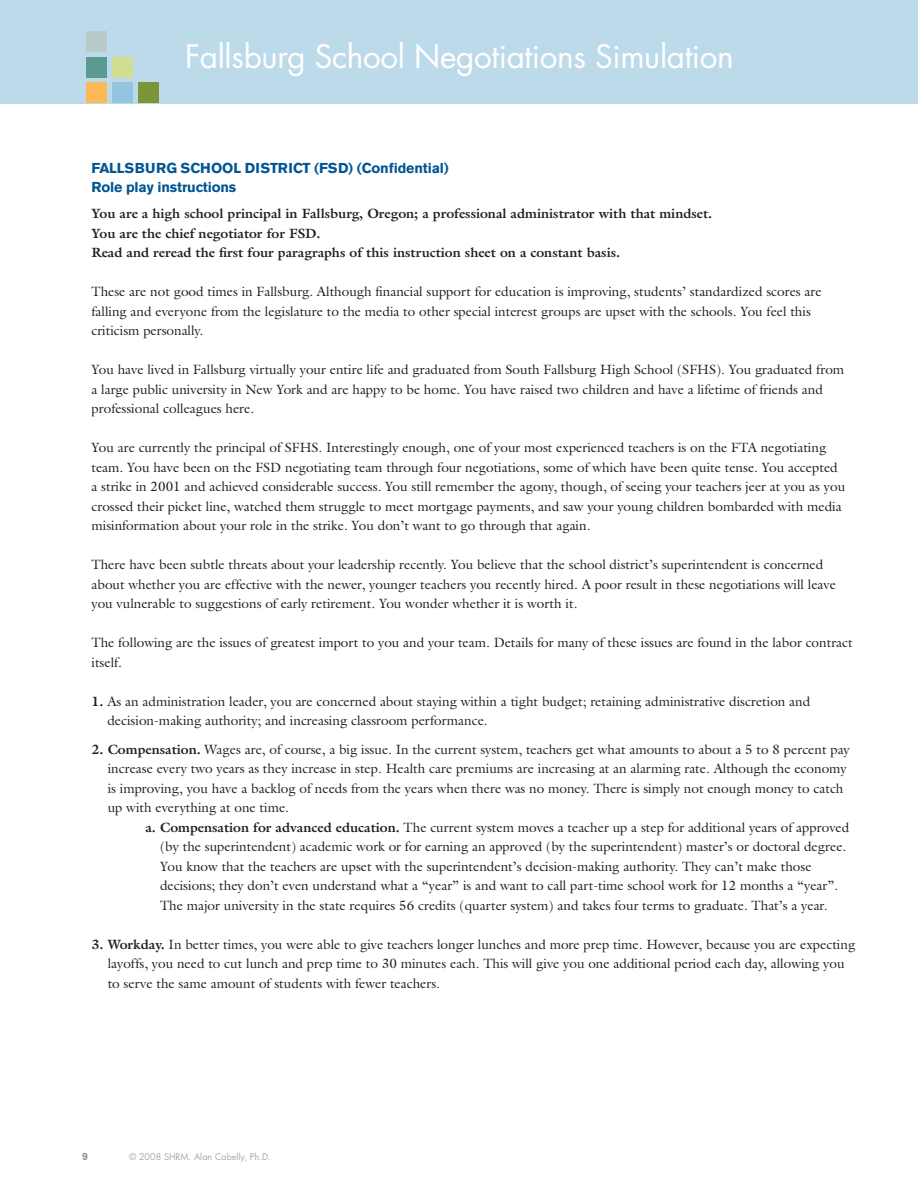
<style>
.page{position:relative;width:918px;height:1188px;background:#fff}
.page>*{position:absolute;margin:0;border:0;box-sizing:border-box;transform-origin:0 0}
.t1{font:31.5px "Futura";letter-spacing:-.01em;color:#fff}
.Subhead_2{font:700 14.25px "Akzidenz Grotesk BE";letter-spacing:-.01em;color:#005594}
.Body_ITC_Galliard_9{font:13.5px/19.5px "Galliard";color:#231f20}
.Body_ITC_Galliard_9-2{font:700 13.5px "Galliard";color:#231f20}
.t2{font:700 10.5px "Akzidenz Grotesk BE";color:#939598}
.t3{font:9px "Futura";color:#a8a9ad}
.s1{font-weight:700}
</style>
<div class="page">
<div style="left:1px;top:0;width:917px;height:103px;background:#bddaeb"></div>
<div style="left:86px;top:32px;width:21px;height:20px;background:#bac9ca"></div>
<div style="left:138px;top:82px;width:20px;height:21px;background:#7a953a"></div>
<div style="left:86px;top:57px;width:21px;height:20px;background:#5a9a91"></div>
<div style="left:112px;top:57px;width:21px;height:20px;background:#d2dd93"></div>
<div style="left:86px;top:82px;width:21px;height:21px;background:#fcb955"></div>
<div style="left:112px;top:82px;width:21px;height:21px;background:#93c5e1"></div>
<h1 class="t1" style="left:185px;top:37px;width:550px">Fallsburg School Negotiations Simulation</h1>
<p class="Subhead_2" style="left:92px;top:159px;width:359px">FALLSBURG SCHOOL DISTRICT (FSD) (Confidential)</p>
<p class="Subhead_2" style="left:92px;top:179px;width:146px">Role play instructions</p>
<p class="Body_ITC_Galliard_9-2" style="left:92px;top:205px;width:622px">You are a high school principal in Fallsburg, Oregon; a professional administrator with that mindset.</p>
<p class="Body_ITC_Galliard_9-2" style="left:92px;top:224px;width:231px">You are the chief negotiator for FSD.</p>
<p class="Body_ITC_Galliard_9-2" style="left:92px;top:244px;width:530px">Read and reread the first four paragraphs of this instruction sheet on a constant basis.</p>
<p class="Body_ITC_Galliard_9" style="left:92px;top:282px;width:732px">These are not good times in Fallsburg. Although financial support for education is improving, students’ standardized scores are falling and everyone from the legislature to the media to other special interest groups are upset with the schools. You feel this criticism personally.</p>
<p class="Body_ITC_Galliard_9" style="left:92px;top:360px;width:754px">You have lived in Fallsburg virtually your entire life and graduated from South Fallsburg High School (SFHS). You graduated from a large public university in New York and are happy to be home. You have raised two children and have a lifetime of friends and professional colleagues here.</p>
<p class="Body_ITC_Galliard_9" style="left:92px;top:438px;width:755px">You are currently the principal of SFHS. Interestingly enough, one of your most experienced teachers is on the FTA negotiating team. You have been on the FSD negotiating team through four negotiations, some of which have been quite tense. You accepted a strike in 2001 and achieved considerable success. You still remember the agony, though, of seeing your teachers jeer at you as you crossed their picket line, watched them struggle to meet mortgage payments, and saw your young children bombarded with media misinformation about your role in the strike. You don’t want to go through that again.</p>
<p class="Body_ITC_Galliard_9" style="left:92px;top:555px;width:746px">There have been subtle threats about your leadership recently. You believe that the school district’s superintendent is concerned about whether you are effective with the newer, younger teachers you recently hired. A poor result in these negotiations will leave you vulnerable to suggestions of early retirement. You wonder whether it is worth it.</p>
<p class="Body_ITC_Galliard_9" style="left:92px;top:633px;width:763px">The following are the issues of greatest import to you and your team. Details for many of these issues are found in the labor contract itself.</p>
<p class="Body_ITC_Galliard_9" style="left:107px;top:691px;width:704px;text-indent:-16px"><span class="s1">1.</span> As an administration leader, you are concerned about staying within a tight budget; retaining administrative discretion and decision-making authority; and increasing classroom performance.</p>
<p class="Body_ITC_Galliard_9" style="left:108px;top:739px;width:744px;text-indent:-16px"><span class="s1">2. Compensation.</span> Wages are, of course, a big issue. In the current system, teachers get what amounts to about a 5 to 8 percent pay increase every two years as they increase in step. Health care premiums are increasing at an alarming rate. Although the economy is improving, you have a backlog of needs from the years when there was no money. There is simply not enough money to catch up with everything at one time.</p>
<p class="Body_ITC_Galliard_9" style="left:160px;top:817px;width:691px;text-indent:-15px"><span class="s1">a. Compensation for advanced education.</span> The current system moves a teacher up a step for additional years of approved (by the superintendent) academic work or for earning an approved (by the superintendent) master’s or doctoral degree.<br>You know that the teachers are upset with the superintendent’s decision-making authority. They can’t make those decisions; they don’t even understand what a “year” is and want to call part-time school work for 12 months a “year”.<br>The major university in the state requires 56 credits (quarter system) and takes four terms to graduate. That’s a year.</p>
<p class="Body_ITC_Galliard_9" style="left:108px;top:934px;width:749px;text-indent:-16px"><span class="s1">3. Workday.</span> In better times, you were able to give teachers longer lunches and more prep time. However, because you are expecting layoffs, you need to cut lunch and prep time to 30 minutes each. This will give you one additional period each day, allowing you to serve the same amount of students with fewer teachers.</p>
<p class="t2" style="left:82px;top:1150px;width:7px">9</p>
<p class="t3" style="left:129px;top:1151px;width:143px">© 2008 SHRM. Alan Cabelly, Ph.D.</p>
</div>
